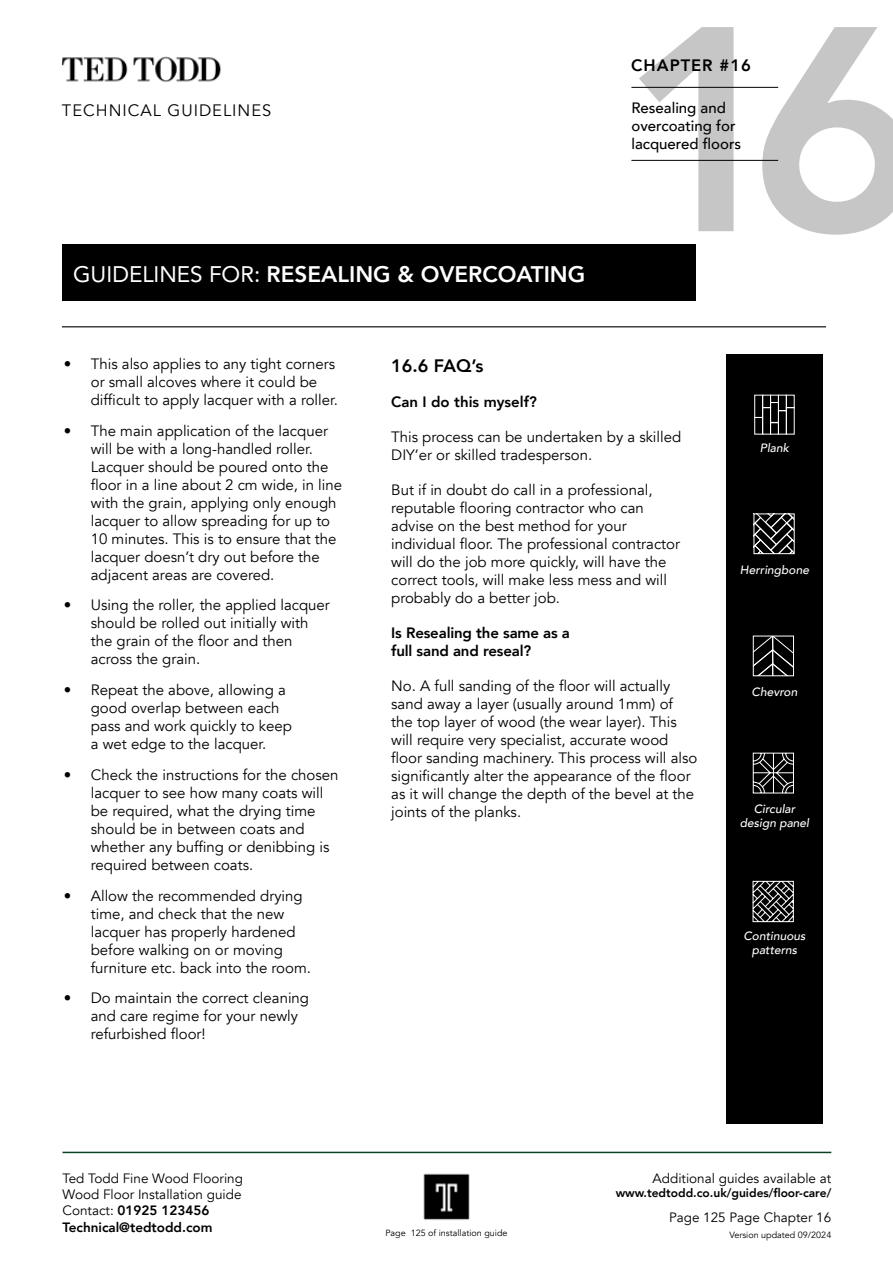
<style>
.page{position:relative;width:893px;height:1263px;background:#fff}
.page>*{position:absolute;margin:0;border:0;box-sizing:border-box;transform-origin:0 0}
.t1{font:800 22.5px "Avenir";color:#fff}
.t2{font:800 18px "Avenir";color:#000}
.t3{font:16.5px "Avenir";letter-spacing:.06em;color:#000}
.t4{font:800 16.5px "Avenir";letter-spacing:.06em;color:#000}
.t5{font:15px/18px "Avenir";color:#000}
.t6{font:800 15px/18px "Avenir";letter-spacing:-.01em;color:#000}
.t7{font:500 15px/18px "Avenir";color:#000}
.t8{font:13.5px/16.2px "Avenir";color:#000}
.t9{font:italic 500 12px/14.4px "Avenir";color:#fff;text-align:center}
.t10{font:800 12px "Avenir";color:#000}
.t11{font:9px "Avenir";color:#000}
.s1{font-weight:400}
.s2{font-weight:800}
</style>
<div class="page">
<svg style="left:639px;top:27px;width:254px;height:208px"></svg>
<div style="left:726px;top:354px;width:97px;height:769px;background:#000"></div>
<hr style="left:63px;top:1152px;width:768px;height:1px;background:#0a4125">
<hr style="left:631px;top:87px;width:147px;height:1px;background:#000">
<hr style="left:631px;top:160px;width:147px;height:1px;background:#000">
<hr style="left:62px;top:326px;width:764px;height:1px;background:#000">
<svg style="left:752px;top:880px;width:42px;height:43px"></svg>
<svg style="left:756px;top:515px;width:37px;height:37px"></svg>
<div style="left:754px;top:513px;width:41px;height:41px;border:1px solid #fff"></div>
<svg style="left:755px;top:638px;width:37px;height:36px"></svg>
<div style="left:753px;top:636px;width:41px;height:40px;border:1px solid #fff"></div>
<svg style="left:752px;top:752px;width:42px;height:42px"></svg>
<div style="left:770px;top:402px;width:9px;height:21px;border:1px solid #fff"></div>
<div style="left:754px;top:417px;width:9px;height:17px;border:1px solid #fff"></div>
<div style="left:770px;top:395px;width:9px;height:8px;border:1px solid #fff"></div>
<div style="left:754px;top:395px;width:9px;height:23px;border:1px solid #fff"></div>
<div style="left:778px;top:410px;width:9px;height:24px;border:1px solid #fff"></div>
<div style="left:770px;top:422px;width:9px;height:12px;border:1px solid #fff"></div>
<div style="left:786px;top:395px;width:9px;height:13px;border:1px solid #fff"></div>
<div style="left:762px;top:395px;width:9px;height:13px;border:1px solid #fff"></div>
<img style="left:423px;top:1173px;width:47px;height:47px">
<div style="left:62px;top:244px;width:633px;height:57px;background:#000"></div>
<img style="left:62px;top:56px;width:159px;height:27px">
<p class="t3" style="left:62px;top:100px;width:211px">TECHNICAL GUIDELINES</p>
<h1 class="t1" style="left:73px;top:257px;width:514px"><span class="s1">GUIDELINES FOR:</span> RESEALING &amp; OVERCOATING</h1>
<p class="t4" style="left:631px;top:52px;width:121px">CHAPTER #16</p>
<p class="t7" style="left:631px;top:98px;width:111px">Resealing and overcoating for lacquered floors</p>
<p class="t5" style="left:91px;top:355px;width:249px;text-indent:-27px">• This also applies to any tight corners or small alcoves where it could be difficult to apply lacquer with a roller.</p>
<p class="t5" style="left:91px;top:422px;width:253px;text-indent:-27px">• The main application of the lacquer will be with a long-handled roller.<br>Lacquer should be poured onto the floor in a line about 2 cm wide, in line with the grain, applying only enough lacquer to allow spreading for up to 10 minutes. This is to ensure that the lacquer doesn’t dry out before the adjacent areas are covered.</p>
<p class="t5" style="left:91px;top:596px;width:241px;text-indent:-27px">• Using the roller, the applied lacquer should be rolled out initially with the grain of the floor and then across the grain.</p>
<p class="t5" style="left:91px;top:681px;width:203px;text-indent:-27px">• Repeat the above, allowing a good overlap between each pass and work quickly to keep a wet edge to the lacquer.</p>
<p class="t5" style="left:91px;top:766px;width:249px;text-indent:-27px">• Check the instructions for the chosen lacquer to see how many coats will be required, what the drying time should be in between coats and whether any buffing or denibbing is required between coats.</p>
<p class="t5" style="left:91px;top:887px;width:222px;text-indent:-27px">• Allow the recommended drying time, and check that the new lacquer has properly hardened before walking on or moving furniture etc. back into the room.</p>
<p class="t5" style="left:91px;top:989px;width:220px;text-indent:-27px">• Do maintain the correct cleaning and care regime for your newly refurbished floor!</p>
<p class="t2" style="left:391px;top:351px;width:94px">16.6 FAQ’s</p>
<p class="t6" style="left:391px;top:393px;width:147px">Can I do this myself?</p>
<p class="t5" style="left:391px;top:428px;width:292px">This process can be undertaken by a skilled<br>DIY’er or skilled tradesperson.</p>
<p class="t5" style="left:391px;top:481px;width:290px">But if in doubt do call in a professional, reputable flooring contractor who can advise on the best method for your individual floor. The professional contractor will do the job more quickly, will have the correct tools, will make less mess and will probably do a better job.</p>
<p class="t6" style="left:391px;top:624px;width:180px">Is Resealing the same as a full sand and reseal?</p>
<p class="t5" style="left:391px;top:677px;width:308px">No. A full sanding of the floor will actually sand away a layer (usually around 1mm) of the top layer of wood (the wear layer). This will require very specialist, accurate wood floor sanding machinery. This process will also significantly alter the appearance of the floor as it will change the depth of the bevel at the joints of the planks.</p>
<p class="t9" style="left:760px;top:441px;width:31px">Plank</p>
<p class="t9" style="left:740px;top:562px;width:71px">Herringbone</p>
<p class="t9" style="left:751px;top:685px;width:47px">Chevron</p>
<p class="t9" style="left:740px;top:801px;width:71px">Circular design panel</p>
<p class="t9" style="left:743px;top:928px;width:64px">Continuous patterns</p>
<p class="t8" style="left:63px;top:1170px;width:182px">Ted Todd Fine Wood Flooring<br>Wood Floor Installation guide<br>Contact: <span class="s2">01925 123456<br>Technical@tedtodd.com</span></p>
<p class="t8" style="left:653px;top:1170px;width:180px">Additional guides available at</p>
<p class="t10" style="left:616px;top:1184px;width:217px">www.tedtodd.co.uk/guides/floor-care/</p>
<p class="t8" style="left:669px;top:1209px;width:164px">Page 125 Page Chapter 16</p>
<p class="t11" style="left:729px;top:1230px;width:103px">Version updated 09/2024</p>
<p class="t11" style="left:385px;top:1227px;width:124px">Page 125 of installation guide</p>
</div>
